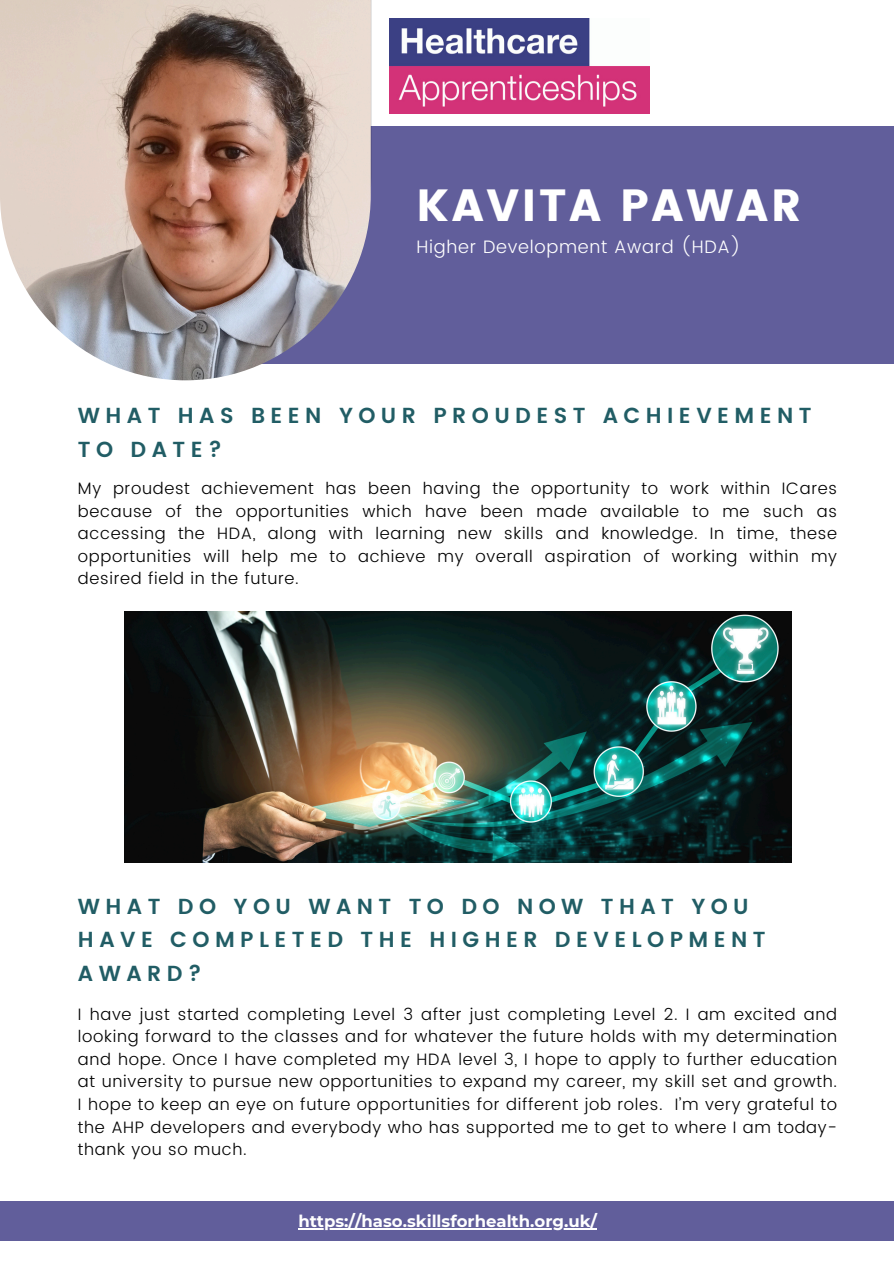
<style>
.page{position:relative;width:894px;height:1264px;background:#fff}
.page>*{position:absolute;margin:0;border:0;box-sizing:border-box;transform-origin:0 0}
.t1{font:45px "Poppins";letter-spacing:.06em;color:#fff}
.t2{font:600 21.75px/33.8px "Poppins";letter-spacing:.25em;color:#215d65}
.t3{font:300 18px "Poppins";letter-spacing:.04em;color:#fff}
.t4{font:300 16.5px/22.5px "Poppins";letter-spacing:.04em;color:#000;text-align:justify}
.t5{font:700 16.5px "Montserrat";color:#fff}
</style>
<div class="page">
<div style="left:161px;top:126px;width:732px;height:238px;background:#615e9b"></div>
<img style="left:0;top:0;width:370px;height:380px">
<div style="left:0;top:1201px;width:893px;height:39px;background:#615e9b"></div>
<img style="left:389px;top:19px;width:260px;height:94px">
<img style="left:124px;top:612px;width:666px;height:251px">
<hr style="left:298px;top:1227px;width:299px;height:2px;background:#fff">
<h2 class="t1" style="left:416px;top:179px;width:386px">KAVITA PAWAR</h2>
<p class="t3" style="left:416px;top:236px;width:326px">Higher Development Award (HDA)</p>
<p class="t2" style="left:78px;top:399px;width:735px">WHAT HAS BEEN YOUR PROUDEST ACHIEVEMENT<br>TO DATE?</p>
<p class="t4" style="left:78px;top:477px;width:760px">My proudest achievement has been having the opportunity to work within ICares because of the opportunities which have been made available to me such as accessing the HDA, along with learning new skills and knowledge. In time, these opportunities will help me to achieve my overall aspiration of working within my desired field in the future.</p>
<h3 class="t2" style="left:78px;top:889px;width:689px">WHAT DO YOU WANT TO DO NOW THAT YOU<br>HAVE COMPLETED THE HIGHER DEVELOPMENT<br>AWARD?</h3>
<p class="t4" style="left:78px;top:1003px;width:760px">I have just started completing Level 3 after just completing Level 2. I am excited and looking forward to the classes and for whatever the future holds with my determination and hope. Once I have completed my HDA level 3, I hope to apply to further education at university to pursue new opportunities to expand my career, my skill set and growth.<br>I hope to keep an eye on future opportunities for different job roles. I’m very grateful to the AHP developers and everybody who has supported me to get to where I am today&shy;thank you so much.</p>
<h2 class="t5" style="left:298px;top:1210px;width:300px">https://haso.skillsforhealth.org.uk/</h2>
</div>
